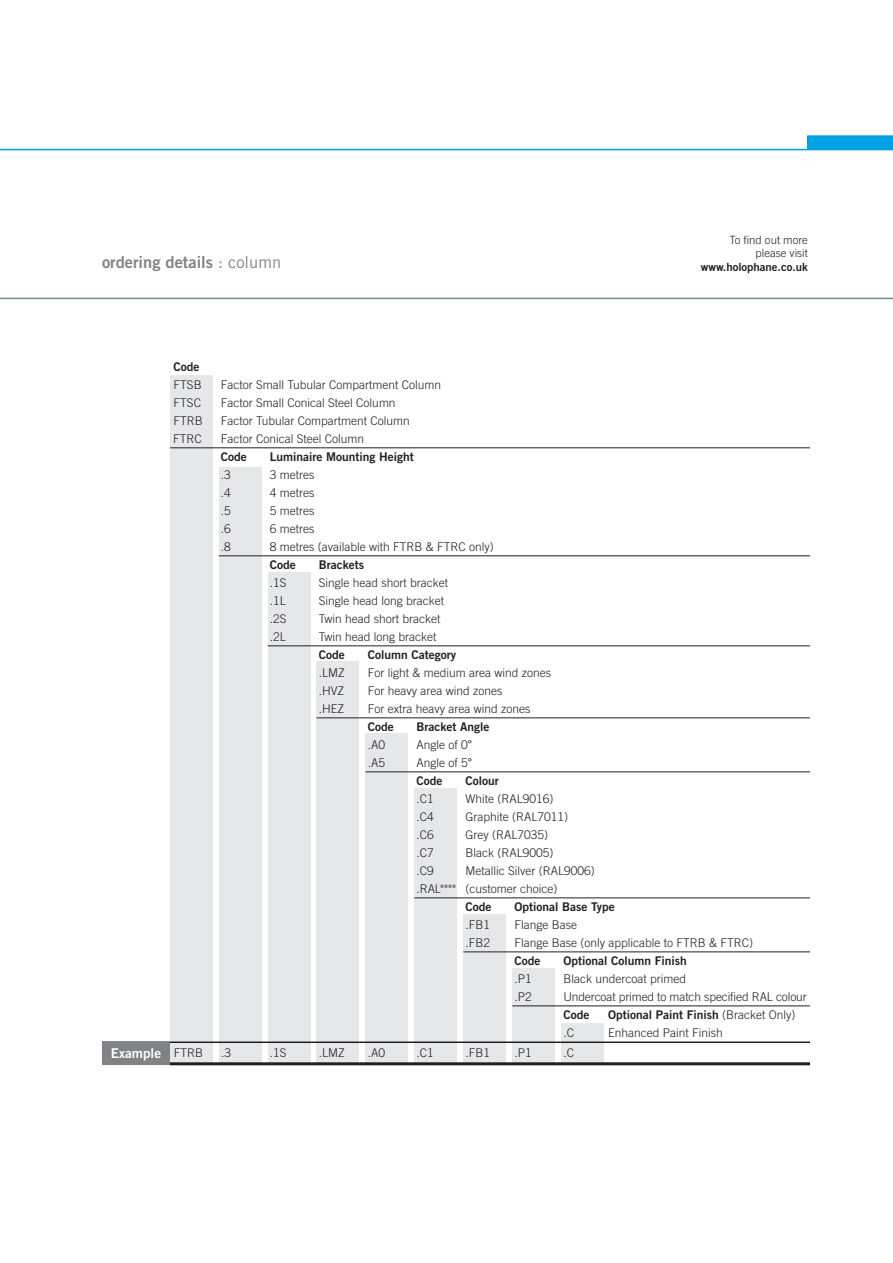
<style>
.page{position:relative;width:893px;height:1263px;background:#fff}
.page>*{position:absolute;margin:0;border:0;box-sizing:border-box;transform-origin:0 0}
.t1{font:16.5px "Trade Gothic Bold Two";color:#808285}
.t2{font:13.5px "Trade Gothic Bold Two";color:#fff}
.t3{font:300 12px/18px "Trade Gothic";color:#231f20}
.t4{font:12px "Trade Gothic Bold Two";color:#231f20}
.t5{font:300 11.4px/13.6px "Trade Gothic";color:#231f20;text-align:right}
.t6{font:11.4px "Trade Gothic Bold Two";color:#231f20}
.s1{font-family:"Trade Gothic"}
.s2{font-family:"Minion Pro";font-weight:400}
.s3{font-family:"Trade Gothic";font-weight:300}
</style>
<div class="page">
<svg style="left:807px;top:135px;width:86px;height:14px"></svg>
<hr style="left:0;top:149px;width:893px;height:1px;background:#00a1e3">
<hr style="left:0;top:298px;width:893px;height:1px;background:#738a95">
<div style="left:170px;top:375px;width:42px;height:689px;background:#e6e7e9"></div>
<div style="left:219px;top:467px;width:42px;height:597px;background:#e6e7e9"></div>
<div style="left:268px;top:572px;width:42px;height:492px;background:#e6e7e9"></div>
<div style="left:317px;top:662px;width:42px;height:402px;background:#e6e7e9"></div>
<div style="left:366px;top:733px;width:42px;height:331px;background:#e6e7e9"></div>
<div style="left:414px;top:788px;width:43px;height:276px;background:#e6e7e9"></div>
<div style="left:463px;top:914px;width:43px;height:150px;background:#e6e7e9"></div>
<div style="left:512px;top:968px;width:43px;height:96px;background:#e6e7e9"></div>
<div style="left:561px;top:1023px;width:43px;height:41px;background:#e6e7e9"></div>
<div style="left:102px;top:1041px;width:68px;height:24px;background:#808285"></div>
<hr style="left:170px;top:447px;width:640px;height:1px;background:#231f20">
<hr style="left:219px;top:555px;width:591px;height:1px;background:#231f20">
<hr style="left:268px;top:645px;width:542px;height:1px;background:#231f20">
<hr style="left:317px;top:717px;width:493px;height:1px;background:#231f20">
<hr style="left:366px;top:771px;width:444px;height:1px;background:#231f20">
<hr style="left:414px;top:897px;width:396px;height:1px;background:#231f20">
<hr style="left:463px;top:951px;width:347px;height:1px;background:#231f20">
<hr style="left:512px;top:1005px;width:298px;height:1px;background:#231f20">
<hr style="left:170px;top:1041px;width:640px;height:2px;background:#231f20">
<hr style="left:170px;top:1062px;width:640px;height:3px;background:#231f20">
<p class="t5" style="left:729px;top:233px;width:80px">To find out more please visit</p>
<h1 class="t1" style="left:102px;top:252px;width:181px">ordering details <span class="s1">: column</span></h1>
<p class="t6" style="left:701px;top:260px;width:109px">www.holophane.co.uk</p>
<p class="t2" style="left:111px;top:1045px;width:52px">Example</p>
<p class="t4" style="left:174px;top:359px;width:28px">Code</p>
<p class="t3" style="left:174px;top:376px;width:30px">FTSB</p>
<p class="t3" style="left:221px;top:376px;width:222px">Factor Small Tubular Compartment Column</p>
<p class="t3" style="left:174px;top:394px;width:29px">FTSC</p>
<p class="t3" style="left:221px;top:394px;width:176px">Factor Small Conical Steel Column</p>
<p class="t3" style="left:174px;top:412px;width:31px">FTRB</p>
<p class="t3" style="left:221px;top:412px;width:190px">Factor Tubular Compartment Column</p>
<p class="t3" style="left:173px;top:430px;width:30px">FTRC</p>
<p class="t3" style="left:221px;top:430px;width:145px">Factor Conical Steel Column</p>
<p class="t4" style="left:221px;top:449px;width:28px">Code</p>
<p class="t4" style="left:270px;top:449px;width:146px">Luminaire Mounting Height</p>
<p class="t3" style="left:221px;top:466px;width:12px">.3</p>
<p class="t3" style="left:270px;top:466px;width:46px">3 metres</p>
<p class="t3" style="left:221px;top:484px;width:12px">.4</p>
<p class="t3" style="left:270px;top:484px;width:46px">4 metres</p>
<p class="t3" style="left:221px;top:502px;width:12px">.5</p>
<p class="t3" style="left:270px;top:502px;width:46px">5 metres</p>
<p class="t3" style="left:221px;top:520px;width:12px">.6</p>
<p class="t3" style="left:270px;top:520px;width:46px">6 metres</p>
<p class="t3" style="left:221px;top:538px;width:12px">.8</p>
<p class="t3" style="left:270px;top:538px;width:226px">8 metres (available with FTRB &amp; FTRC only)</p>
<p class="t4" style="left:270px;top:557px;width:28px">Code</p>
<p class="t4" style="left:319px;top:557px;width:47px">Brackets</p>
<p class="t3" style="left:270px;top:574px;width:18px">.1S</p>
<p class="t3" style="left:319px;top:574px;width:131px">Single head short bracket</p>
<p class="t3" style="left:270px;top:592px;width:18px">.1L</p>
<p class="t3" style="left:319px;top:592px;width:127px">Single head long bracket</p>
<p class="t3" style="left:270px;top:610px;width:18px">.2S</p>
<p class="t3" style="left:319px;top:610px;width:123px">Twin head short bracket</p>
<p class="t3" style="left:270px;top:628px;width:18px">.2L</p>
<p class="t3" style="left:319px;top:628px;width:119px">Twin head long bracket</p>
<p class="t4" style="left:319px;top:647px;width:28px">Code</p>
<p class="t4" style="left:368px;top:647px;width:90px">Column Category</p>
<p class="t3" style="left:319px;top:664px;width:28px">.LMZ</p>
<p class="t3" style="left:368px;top:664px;width:185px">For light &amp; medium area wind zones</p>
<p class="t3" style="left:319px;top:682px;width:27px">.HVZ</p>
<p class="t3" style="left:368px;top:682px;width:136px">For heavy area wind zones</p>
<p class="t3" style="left:319px;top:700px;width:27px">.HEZ</p>
<p class="t3" style="left:368px;top:700px;width:164px">For extra heavy area wind zones</p>
<p class="t4" style="left:368px;top:719px;width:28px">Code</p>
<p class="t4" style="left:417px;top:719px;width:74px">Bracket Angle</p>
<p class="t3" style="left:368px;top:736px;width:19px">.A0</p>
<p class="t3" style="left:417px;top:736px;width:57px">Angle of 0<span class="s2">°</span></p>
<p class="t3" style="left:368px;top:754px;width:19px">.A5</p>
<p class="t3" style="left:417px;top:754px;width:57px">Angle of 5<span class="s2">°</span></p>
<p class="t4" style="left:417px;top:773px;width:28px">Code</p>
<p class="t4" style="left:465px;top:773px;width:35px">Colour</p>
<p class="t3" style="left:417px;top:790px;width:19px">.C1</p>
<p class="t3" style="left:465px;top:790px;width:90px">White (RAL9016)</p>
<p class="t3" style="left:417px;top:808px;width:19px">.C4</p>
<p class="t3" style="left:465px;top:808px;width:104px">Graphite (RAL7011)</p>
<p class="t3" style="left:417px;top:826px;width:19px">.C6</p>
<p class="t3" style="left:465px;top:826px;width:84px">Grey (RAL7035)</p>
<p class="t3" style="left:417px;top:844px;width:19px">.C7</p>
<p class="t3" style="left:465px;top:844px;width:90px">Black (RAL9005)</p>
<p class="t3" style="left:417px;top:862px;width:19px">.C9</p>
<p class="t3" style="left:417px;top:862px;width:180px;text-indent:49px">Metallic Silver (RAL9006) .RAL**** (customer choice)</p>
<p class="t4" style="left:465px;top:899px;width:28px">Code</p>
<p class="t4" style="left:514px;top:899px;width:102px">Optional Base Type</p>
<p class="t3" style="left:465px;top:916px;width:26px">.FB1</p>
<p class="t3" style="left:514px;top:916px;width:64px">Flange Base</p>
<p class="t3" style="left:465px;top:934px;width:26px">.FB2</p>
<p class="t3" style="left:514px;top:934px;width:240px">Flange Base (only applicable to FTRB &amp; FTRC)</p>
<p class="t4" style="left:514px;top:953px;width:28px">Code</p>
<p class="t4" style="left:563px;top:953px;width:125px">Optional Column Finish</p>
<p class="t3" style="left:514px;top:970px;width:19px">.P1</p>
<p class="t3" style="left:563px;top:970px;width:124px">Black undercoat primed</p>
<p class="t3" style="left:514px;top:988px;width:19px">.P2</p>
<p class="t3" style="left:563px;top:988px;width:245px">Undercoat primed to match specified RAL colour</p>
<p class="t4" style="left:563px;top:1007px;width:28px">Code</p>
<p class="t4" style="left:608px;top:1007px;width:189px">Optional Paint Finish <span class="s3">(Bracket Only)</span></p>
<p class="t3" style="left:563px;top:1024px;width:12px">.C</p>
<p class="t3" style="left:608px;top:1024px;width:116px">Enhanced Paint Finish</p>
<p class="t3" style="left:174px;top:1043px;width:31px">FTRB</p>
<p class="t3" style="left:221px;top:1043px;width:12px">.3</p>
<p class="t3" style="left:270px;top:1043px;width:18px">.1S</p>
<p class="t3" style="left:319px;top:1043px;width:28px">.LMZ</p>
<p class="t3" style="left:368px;top:1043px;width:19px">.A0</p>
<p class="t3" style="left:417px;top:1043px;width:19px">.C1</p>
<p class="t3" style="left:465px;top:1043px;width:26px">.FB1</p>
<p class="t3" style="left:514px;top:1043px;width:19px">.P1</p>
<p class="t3" style="left:563px;top:1043px;width:12px">.C</p>
</div>
